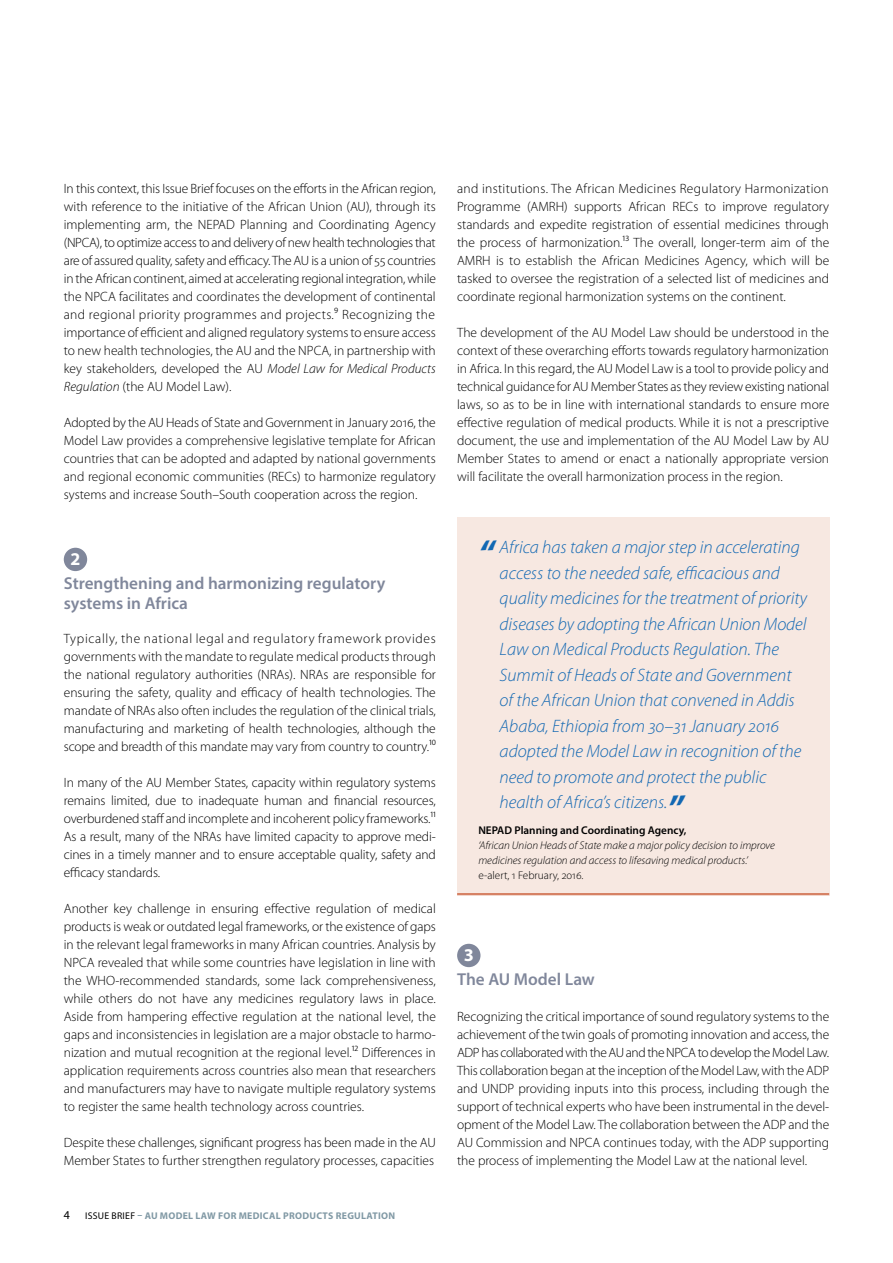
<style>
.page{position:relative;width:893px;height:1263px;background:#fff}
.page>*{position:absolute;margin:0;border:0;box-sizing:border-box;transform-origin:0 0}
.t1{font:italic 300 18px/25.5px "Myriad Pro";color:#1268b3}
.t2{font:700 18px "Myriad Pro";color:#fff}
.t3{font:600 17.25px/20.2px "Myriad Pro";color:#80879b}
.t4{font:300 13.5px/18px "Myriad Pro";color:#000;text-align:justify}
.t5{font:12px "Myriad Pro";color:#000}
.t6{font:italic 300 11.25px/15px "Myriad Pro";color:#000}
.t7{font:600 11.25px "Myriad Pro";color:#000}
.t8{font:300 11.25px "Myriad Pro";color:#000}
.t9{font:700 9.75px "Myriad Pro";letter-spacing:.03em;color:#8199a5}
.s1{font-style:italic}
.s2{font-weight:400;color:#000}
.s3{font-weight:700;font-size:36px}
</style>
<div class="page">
<div style="left:457px;top:944px;width:23px;height:23px;background:#80879b;border-radius:50%"></div>
<div style="left:457px;top:517px;width:372px;height:378px;background:#f7e8e1"></div>
<hr style="left:457px;top:893px;width:372px;height:2px;background:#d68164">
<div style="left:64px;top:548px;width:23px;height:23px;background:#80879b;border-radius:50%"></div>
<p class="t4" style="left:64px;top:180px;width:374px">In this context, this Issue Brief focuses on the efforts in the African region, with reference to the initiative of the African Union (AU), through its implementing arm, the NEPAD Planning and Coordinating Agency (NPCA), to optimize access to and delivery of new health technologies that are of assured quality, safety and efficacy. The AU is a union of 55 countries in the African continent, aimed at accelerating regional integration, while the NPCA facilitates and coordinates the development of continental and regional priority programmes and projects.9 Recognizing the importance of efficient and aligned regulatory systems to ensure access to new health technologies, the AU and the NPCA, in partnership with key stakeholders, developed the AU <span class="s1">Model Law for Medical Products Regulation</span> (the AU Model Law).</p>
<p class="t4" style="left:64px;top:414px;width:374px">Adopted by the AU Heads of State and Government in January 2016, the Model Law provides a comprehensive legislative template for African countries that can be adopted and adapted by national governments and regional economic communities (RECs) to harmonize regulatory systems and increase South–South cooperation across the region.</p>
<h1 class="t2" style="left:71px;top:547px;width:10px">2</h1>
<p class="t3" style="left:64px;top:573px;width:323px">Strengthening and harmonizing regulatory systems in Africa</p>
<p class="t4" style="left:64px;top:630px;width:374px">Typically, the national legal and regulatory framework provides governments with the mandate to regulate medical products through the national regulatory authorities (NRAs). NRAs are responsible for ensuring the safety, quality and efficacy of health technologies. The mandate of NRAs also often includes the regulation of the clinical trials, manufacturing and marketing of health technologies, although the scope and breadth of this mandate may vary from country to country.10</p>
<p class="t4" style="left:64px;top:774px;width:374px">In many of the AU Member States, capacity within regulatory systems remains limited, due to inadequate human and financial resources, overburdened staff and incomplete and incoherent policy frameworks.11<br>As a result, many of the NRAs have limited capacity to approve medi&shy;cines in a timely manner and to ensure acceptable quality, safety and efficacy standards.</p>
<p class="t4" style="left:64px;top:900px;width:374px">Another key challenge in ensuring effective regulation of medical products is weak or outdated legal frameworks, or the existence of gaps in the relevant legal frameworks in many African countries. Analysis by NPCA revealed that while some countries have legislation in line with the WHO-recommended standards, some lack comprehensiveness, while others do not have any medicines regulatory laws in place.<br>Aside from hampering effective regulation at the national level, the gaps and inconsistencies in legislation are a major obstacle to harmo&shy;nization and mutual recognition at the regional level.12 Differences in application requirements across countries also mean that researchers and manufacturers may have to navigate multiple regulatory systems to register the same health technology across countries.</p>
<p class="t4" style="left:64px;top:1134px;width:374px">Despite these challenges, significant progress has been made in the AU<br>Member States to further strengthen regulatory processes, capacities</p>
<p class="t5" style="left:64px;top:1208px;width:8px">4</p>
<p class="t9" style="left:85px;top:1209px;width:312px"><span class="s2">ISSUE BRIEF</span> – AU MODEL LAW FOR MEDICAL PRODUCTS REGULATION</p>
<p class="t4" style="left:457px;top:180px;width:374px">and institutions. The African Medicines Regulatory Harmonization Programme (AMRH) supports African RECs to improve regulatory standards and expedite registration of essential medicines through the process of harmonization.13 The overall, longer-term aim of the AMRH is to establish the African Medicines Agency, which will be tasked to oversee the registration of a selected list of medicines and coordinate regional harmonization systems on the continent.</p>
<p class="t4" style="left:457px;top:324px;width:374px">The development of the AU Model Law should be understood in the context of these overarching efforts towards regulatory harmonization in Africa. In this regard, the AU Model Law is a tool to provide policy and technical guidance for AU Member States as they review existing national laws, so as to be in line with international standards to ensure more effective regulation of medical products. While it is not a prescriptive document, the use and implementation of the AU Model Law by AU Member States to amend or enact a nationally appropriate version will facilitate the overall harmonization process in the region.</p>
<p class="t1" style="left:500px;top:535px;width:309px;text-indent:-21px"><span class="s3">“</span> Africa has taken a major step in accelerating access to the needed safe, efficacious and quality medicines for the treatment of priority diseases by adopting the African Union Model Law on Medical Products Regulation. The Summit of Heads of State and Government of the African Union that convened in Addis Ababa, Ethiopia from 30–31 January 2016 adopted the Model Law in recognition of the need to promote and protect the public health of Africa’s citizens.<span class="s3">”</span></p>
<p class="t7" style="left:478px;top:823px;width:210px">NEPAD Planning and Coordinating Agency,</p>
<p class="t6" style="left:478px;top:838px;width:298px">‘African Union Heads of State make a major policy decision to improve medicines regulation and access to lifesaving medical products.’</p>
<p class="t8" style="left:478px;top:869px;width:107px">e-alert, 1 February, 2016.</p>
<h1 class="t2" style="left:464px;top:943px;width:10px">3</h1>
<p class="t3" style="left:457px;top:969px;width:139px">The AU Model Law</p>
<p class="t4" style="left:457px;top:1008px;width:374px">Recognizing the critical importance of sound regulatory systems to the achievement of the twin goals of promoting innovation and access, the ADP has collaborated with the AU and the NPCA to develop the Model Law.<br>This collaboration began at the inception of the Model Law, with the ADP and UNDP providing inputs into this process, including through the support of technical experts who have been instrumental in the devel&shy;opment of the Model Law. The collaboration between the ADP and the AU Commission and NPCA continues today, with the ADP supporting the process of implementing the Model Law at the national level.</p>
</div>
